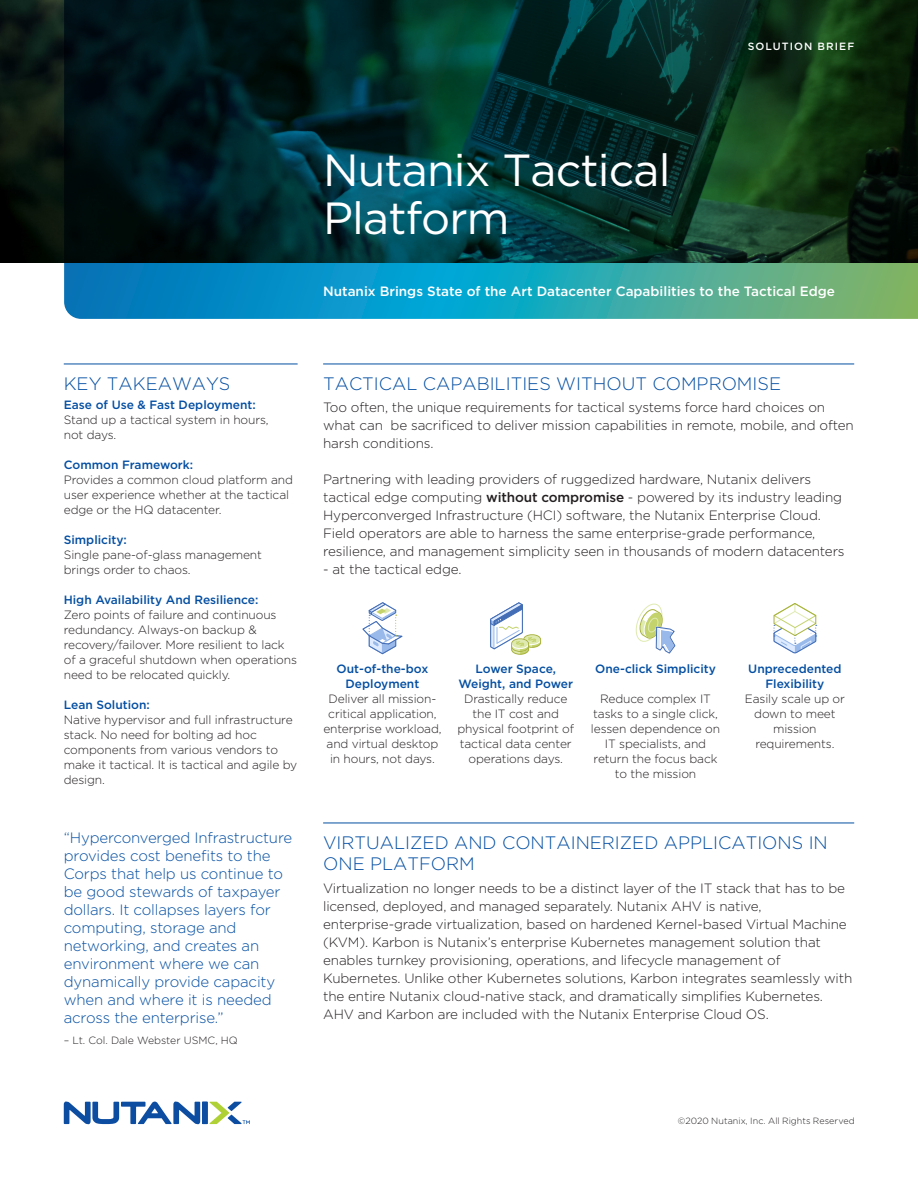
<style>
.page{position:relative;width:918px;height:1188px;background:#fff}
.page>*{position:absolute;margin:0;border:0;box-sizing:border-box;transform-origin:0 0}
.TitleSub{font:45px/48px "Gotham";letter-spacing:-.02em;color:#fff}
.BodyTextBeforeBullet{font:300 18px/21.6px "Gotham";color:#034ea2}
.Sidebar_Bullets{font:300 15px/18px "Gotham";letter-spacing:-.01em;color:#034ea2}
.WhiteText{font:300 13.5px/18px "Gotham";letter-spacing:-.01em;color:#231f20}
.WhiteText-2{font:500 13.5px "Gotham";color:#fff}
.BodyTextBeforeBullet-2{font:300 12px/15px "Gotham";letter-spacing:-.01em;color:#231f20}
.BodyTextBeforeBullet-3{font:500 12px/15px "Gotham";color:#034ea2;text-align:center}
.Sidebar_Bullets-2{font:300 10.5px "Gotham";color:#231f20}
.BodyTextBeforeBullet-4{font:500 10.5px "Gotham";letter-spacing:.1em;color:#fff}
.t1{font:300 9px "Gotham";letter-spacing:.005em;color:#231f20}
.s1{font-weight:500}
</style>
<div class="page">
<img style="left:0;top:0;width:64px;height:262px">
<svg style="left:210px;top:1102px;width:40px;height:22px"></svg>
<div style="left:202px;top:1102px;width:6px;height:22px;background:#0d4da1"></div>
<svg style="left:64px;top:1102px;width:136px;height:22px"></svg>
<svg style="left:64px;top:0;width:854px;height:319px;background:#0b3f3e"></svg>
<hr style="left:323px;top:364px;width:531px;height:1px;background:#034ea2">
<hr style="left:323px;top:823px;width:531px;height:1px;background:#034ea2">
<hr style="left:64px;top:364px;width:234px;height:1px;background:#034ea2">
<svg style="left:635px;top:603px;width:41px;height:51px"></svg>
<svg style="left:490px;top:603px;width:52px;height:52px"></svg>
<svg style="left:362px;top:603px;width:41px;height:52px"></svg>
<svg style="left:773px;top:603px;width:44px;height:51px"></svg>
<p class="BodyTextBeforeBullet-4" style="left:748px;top:39px;width:108px">SOLUTION BRIEF</p>
<p class="TitleSub" style="left:323px;top:145px;width:349px">Nutanix Tactical<br>Platform</p>
<p class="WhiteText-2" style="left:323px;top:282px;width:513px">Nutanix Brings State of the Art Datacenter Capabilities to the Tactical Edge</p>
<p class="BodyTextBeforeBullet" style="left:64px;top:372px;width:168px">KEY TAKEAWAYS</p>
<p class="BodyTextBeforeBullet-3" style="left:64px;top:397px;width:194px">Ease of Use &amp; Fast Deployment:</p>
<p class="BodyTextBeforeBullet-2" style="left:64px;top:412px;width:206px">Stand up a tactical system in hours,</p>
<p class="BodyTextBeforeBullet-2" style="left:64px;top:427px;width:54px">not days.</p>
<p class="BodyTextBeforeBullet-3" style="left:64px;top:457px;width:131px">Common Framework:</p>
<p class="BodyTextBeforeBullet-2" style="left:64px;top:472px;width:231px">Provides a common cloud platform and user experience whether at the tactical edge or the HQ datacenter.</p>
<p class="BodyTextBeforeBullet-3" style="left:64px;top:532px;width:65px">Simplicity:</p>
<p class="BodyTextBeforeBullet-2" style="left:64px;top:547px;width:200px">Single pane-of-glass management brings order to chaos.</p>
<p class="BodyTextBeforeBullet-3" style="left:64px;top:592px;width:196px">High Availability And Resilience:</p>
<p class="BodyTextBeforeBullet-2" style="left:64px;top:607px;width:235px">Zero points of failure and continuous redundancy. Always-on backup &amp; recovery/failover. More resilient to lack of a graceful shutdown when operations need to be relocated quickly.</p>
<p class="BodyTextBeforeBullet-3" style="left:64px;top:697px;width:88px">Lean Solution:</p>
<p class="BodyTextBeforeBullet-2" style="left:64px;top:712px;width:235px">Native hypervisor and full infrastructure stack. No need for bolting ad hoc components from various vendors to make it tactical. It is tactical and agile by design.</p>
<p class="Sidebar_Bullets" style="left:64px;top:828px;width:230px">“Hyperconverged Infrastructure provides cost benefits to the<br>Corps that help us continue to be good stewards of taxpayer dollars. It collapses layers for computing, storage and networking, and creates an environment where we can dynamically provide capacity when and where it is needed across the enterprise.”</p>
<p class="Sidebar_Bullets-2" style="left:64px;top:1034px;width:176px">– Lt. Col. Dale Webster USMC, HQ</p>
<p class="BodyTextBeforeBullet" style="left:323px;top:372px;width:459px">TACTICAL CAPABILITIES WITHOUT COMPROMISE</p>
<p class="WhiteText" style="left:323px;top:398px;width:532px">Too often, the unique requirements for tactical systems force hard choices on what can be sacrificed to deliver mission capabilities in remote, mobile, and often harsh conditions.</p>
<p class="WhiteText" style="left:323px;top:470px;width:523px">Partnering with leading providers of ruggedized hardware, Nutanix delivers tactical edge computing <span class="s1">without compromise</span> - powered by its industry leading Hyperconverged Infrastructure (HCI) software, the Nutanix Enterprise Cloud.<br>Field operators are able to harness the same enterprise-grade performance, resilience, and management simplicity seen in thousands of modern datacenters</p>
<p class="WhiteText" style="left:323px;top:560px;width:140px">- at the tactical edge.</p>
<p class="BodyTextBeforeBullet-3" style="left:337px;top:661px;width:93px">Out-of-the-box</p>
<p class="BodyTextBeforeBullet-3" style="left:346px;top:676px;width:75px">Deployment</p>
<p class="BodyTextBeforeBullet-2" style="left:323px;top:691px;width:120px;text-align:center">Deliver all mission&shy;critical application, enterprise workload,</p>
<p class="BodyTextBeforeBullet-2" style="left:327px;top:736px;width:113px">and virtual desktop in hours, not days.</p>
<p class="BodyTextBeforeBullet-3" style="left:459px;top:661px;width:116px">Lower Space,<br>Weight, and Power</p>
<p class="BodyTextBeforeBullet-2" style="left:457px;top:691px;width:118px;text-align:center">Drastically reduce the IT cost and physical footprint of tactical data center operations days.</p>
<p class="BodyTextBeforeBullet-3" style="left:595px;top:661px;width:122px">One-click Simplicity</p>
<p class="BodyTextBeforeBullet-2" style="left:591px;top:691px;width:131px;text-align:center">Reduce complex IT tasks to a single click, lessen dependence on<br>IT specialists, and return the focus back to the mission</p>
<p class="BodyTextBeforeBullet-3" style="left:748px;top:661px;width:95px">Unprecedented<br>Flexibility</p>
<p class="BodyTextBeforeBullet-2" style="left:745px;top:691px;width:102px;text-align:center">Easily scale up or down to meet mission requirements.</p>
<p class="BodyTextBeforeBullet" style="left:323px;top:831px;width:506px">VIRTUALIZED AND CONTAINERIZED APPLICATIONS IN<br>ONE PLATFORM</p>
<p class="WhiteText" style="left:323px;top:879px;width:531px">Virtualization no longer needs to be a distinct layer of the IT stack that has to be licensed, deployed, and managed separately. Nutanix AHV is native, enterprise-grade virtualization, based on hardened Kernel-based Virtual Machine (KVM). Karbon is Nutanix’s enterprise Kubernetes management solution that enables turnkey provisioning, operations, and lifecycle management of Kubernetes. Unlike other Kubernetes solutions, Karbon integrates seamlessly with the entire Nutanix cloud-native stack, and dramatically simplifies Kubernetes.<br>AHV and Karbon are included with the Nutanix Enterprise Cloud OS.</p>
<p class="t1" style="left:678px;top:1115px;width:179px">©2020 Nutanix, Inc. All Rights Reserved</p>
</div>
